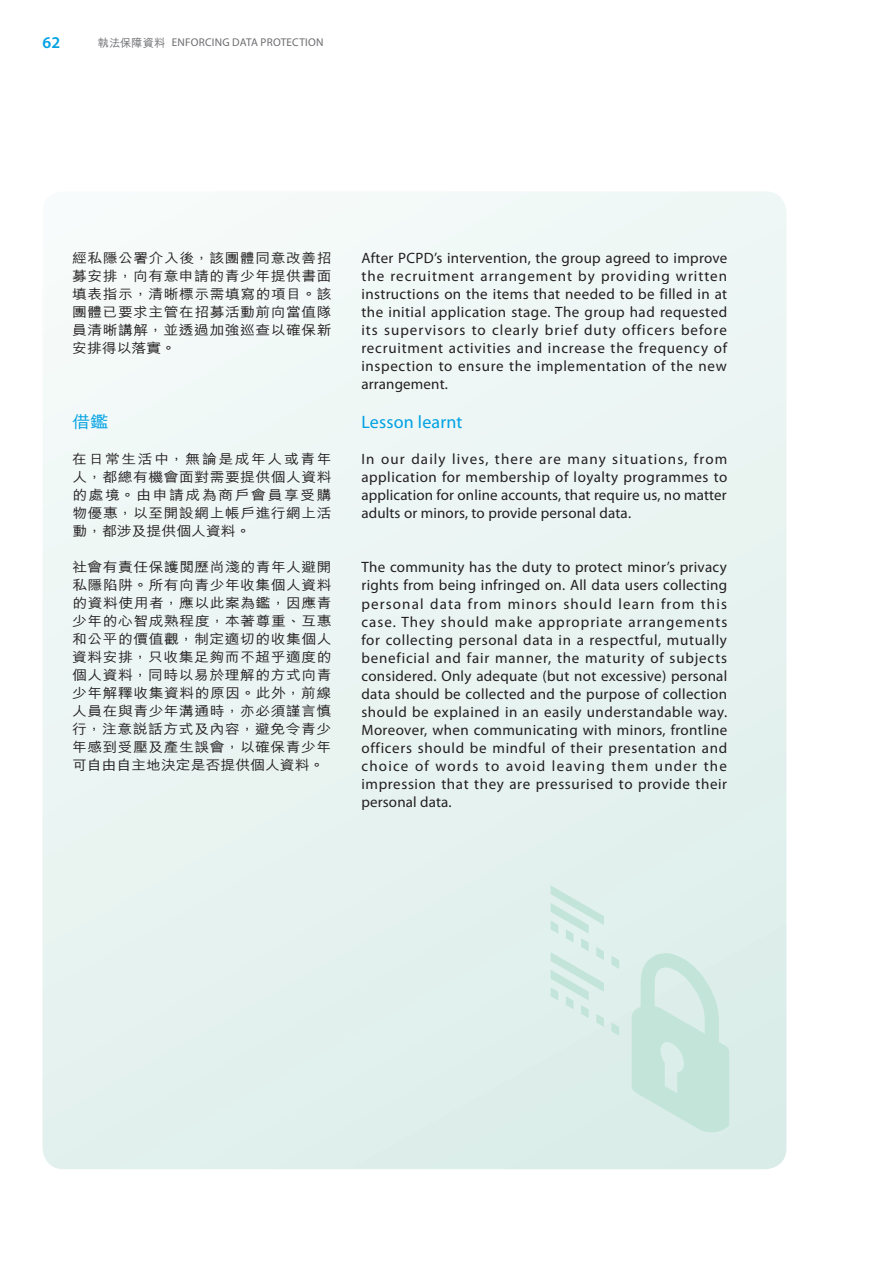
<style>
.page{position:relative;width:893px;height:1263px;background:#fff}
.page>*{position:absolute;margin:0;border:0;box-sizing:border-box;transform-origin:0 0}
.t1{font:18px "Myriad Pro";letter-spacing:.01em;color:#00a1e3}
.t2{font:600 16.5px "Myriad Pro";color:#00a1e3}
.t3{font:500 16.5px "M Hei HK";color:#00a1e3;scale:1.1 1}
.t4{font:15px/18px "Myriad Pro";letter-spacing:.04em;color:#231f20;text-align:justify}
.t5{font:500 13.5px/18px "M Hei HK";letter-spacing:.03em;color:#231f20;text-align:justify;scale:1.1 1}
.t6{font:11.25px "Myriad Pro";letter-spacing:.02em;color:#6c6d70}
.s1{font-family:"M Hei HK";font-weight:500}
</style>
<div class="page">
<div style="left:43px;top:191px;width:743px;height:978px;background:linear-gradient(to right,#edf6f4,#e5f2ef);border-radius:21px"></div>
<svg style="left:611px;top:956px;width:8px;height:13px"></svg>
<svg style="left:611px;top:1022px;width:8px;height:14px"></svg>
<svg style="left:551px;top:885px;width:53px;height:142px;background:#d8ece7"></svg>
<svg style="left:632px;top:953px;width:97px;height:179px;background:#cde7df"></svg>
<p class="t2" style="left:43px;top:32px;width:19px">62</p>
<p class="t6" style="left:98px;top:36px;width:227px"><span class="s1">執法保障資料</span> Enforcing Data Protection</p>
<p class="t5" style="left:72px;top:248px;width:237px">經私隱公署介入後，該團體同意改善招募安排，向有意申請的青少年提供書面填表指示，清晰標示需填寫的項目。該團體已要求主管在招募活動前向當值隊員清晰講解，並透過加強巡查以確保新安排得以落實。</p>
<p class="t3" style="left:72px;top:410px;width:35px">借鑑</p>
<p class="t5" style="left:72px;top:449px;width:237px">在日常生活中，無論是成年人或青年人，都總有機會面對需要提供個人資料的處境。由申請成為商戶會員享受購物優惠，以至開設網上帳戶進行網上活動，都涉及提供個人資料。</p>
<p class="t5" style="left:72px;top:557px;width:238px">社會有責任保護閱歷尚淺的青年人避開私隱陷阱。所有向青少年收集個人資料的資料使用者，應以此案為鑑，因應青少年的心智成熟程度，本著尊重、互惠和公平的價值觀，制定適切的收集個人資料安排，只收集足夠而不超乎適度的個人資料，同時以易於理解的方式向青少年解釋收集資料的原因。此外，前線人員在與青少年溝通時，亦必須謹言慎行，注意說話方式及內容，避免令青少年感到受壓及產生誤會，以確保青少年可自由自主地決定是否提供個人資料。</p>
<p class="t4" style="left:361px;top:249px;width:368px">After PCPD’s intervention, the group agreed to improve the recruitment arrangement by providing written instructions on the items that needed to be filled in at the initial application stage. The group had requested its supervisors to clearly brief duty officers before recruitment activities and increase the frequency of inspection to ensure the implementation of the new arrangement.</p>
<p class="t1" style="left:361px;top:411px;width:103px">Lesson learnt</p>
<p class="t4" style="left:361px;top:450px;width:367px">I n our daily lives, there are many situations, from application for membership of loyalty programmes to application for online accounts, that require us, no matter adults or minors, to provide personal data.</p>
<p class="t4" style="left:361px;top:558px;width:367px">The community has the duty to protect minor’s privacy rights from being infringed on. All data users collecting personal data from minors should learn from this case. They should make appropriate arrangements for collecting personal data in a respectful, mutually beneficial and fair manner, the maturity of subjects considered. Only adequate (but not excessive) personal data should be collected and the purpose of collection should be explained in an easily understandable way.<br>Moreover, when communicating with minors, frontline officers should be mindful of their presentation and choice of words to avoid leaving them under the impression that they are pressurised to provide their personal data.</p>
</div>
